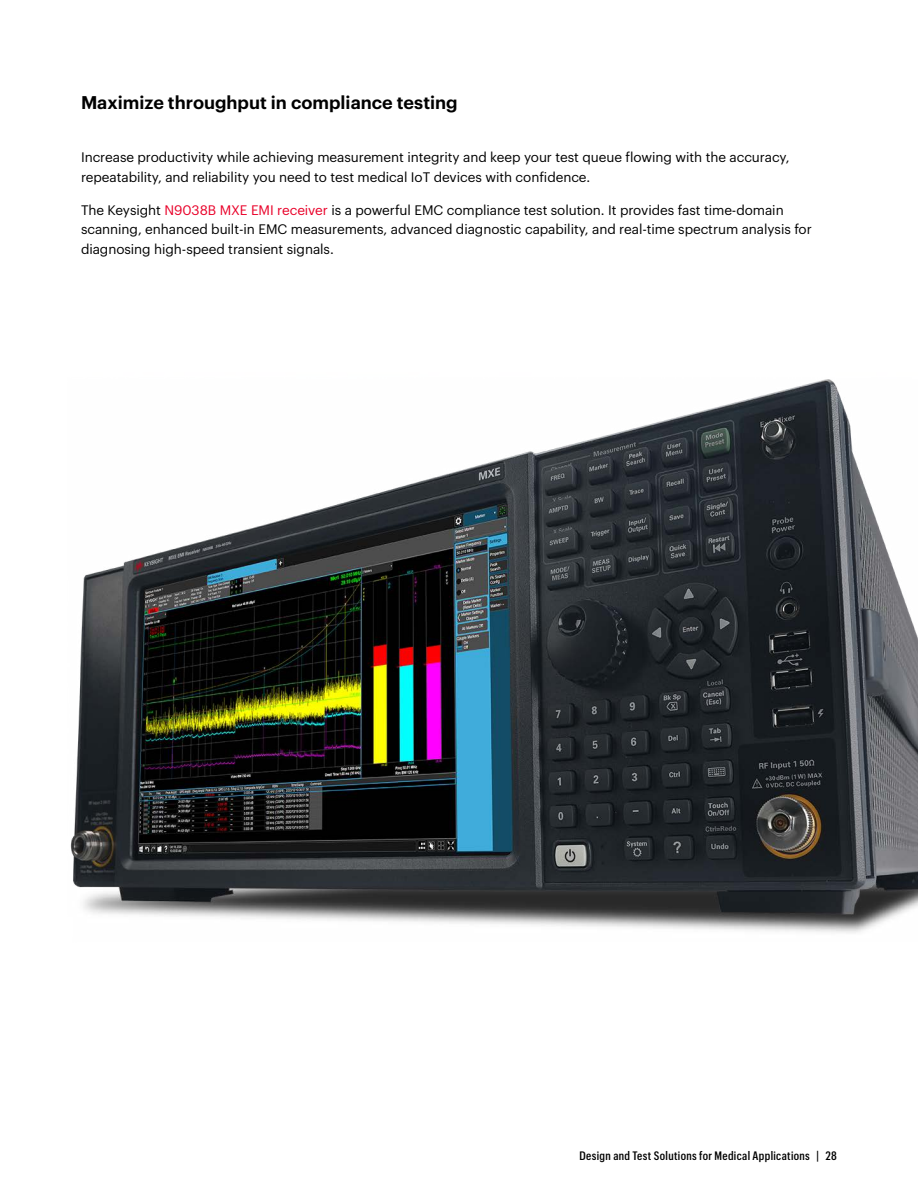
<style>
.page{position:relative;width:918px;height:1188px;background:#fff}
.page>*{position:absolute;margin:0;border:0;box-sizing:border-box;transform-origin:0 0}
.t1{font:600 18px "Graphik LC";color:#000}
.t2{font:13.5px/19.5px "Graphik LC";letter-spacing:-.005em;color:#000}
.t3{font:500 12px "Graphik Cond";letter-spacing:.03em;color:#000}
.s1{color:#e90029}
</style>
<div class="page">
<img style="left:70px;top:379px;width:848px;height:554px">
<h1 class="t1" style="left:81px;top:89px;width:378px">Maximize throughput in compliance testing</h1>
<p class="t2" style="left:81px;top:147px;width:710px">Increase productivity while achieving measurement integrity and keep your test queue flowing with the accuracy, repeatability, and reliability you need to test medical IoT devices with confidence.</p>
<p class="t2" style="left:81px;top:199px;width:732px">The Keysight <span class="s1">N9038B MXE EMI receiver</span> is a powerful EMC compliance test solution. It provides fast time-domain scanning, enhanced built-in EMC measurements, advanced diagnostic capability, and real-time spectrum analysis for diagnosing high-speed transient signals.</p>
<p class="t3" style="left:579px;top:1147px;width:259px">Design and Test Solutions for Medical Applications | 28</p>
</div>
